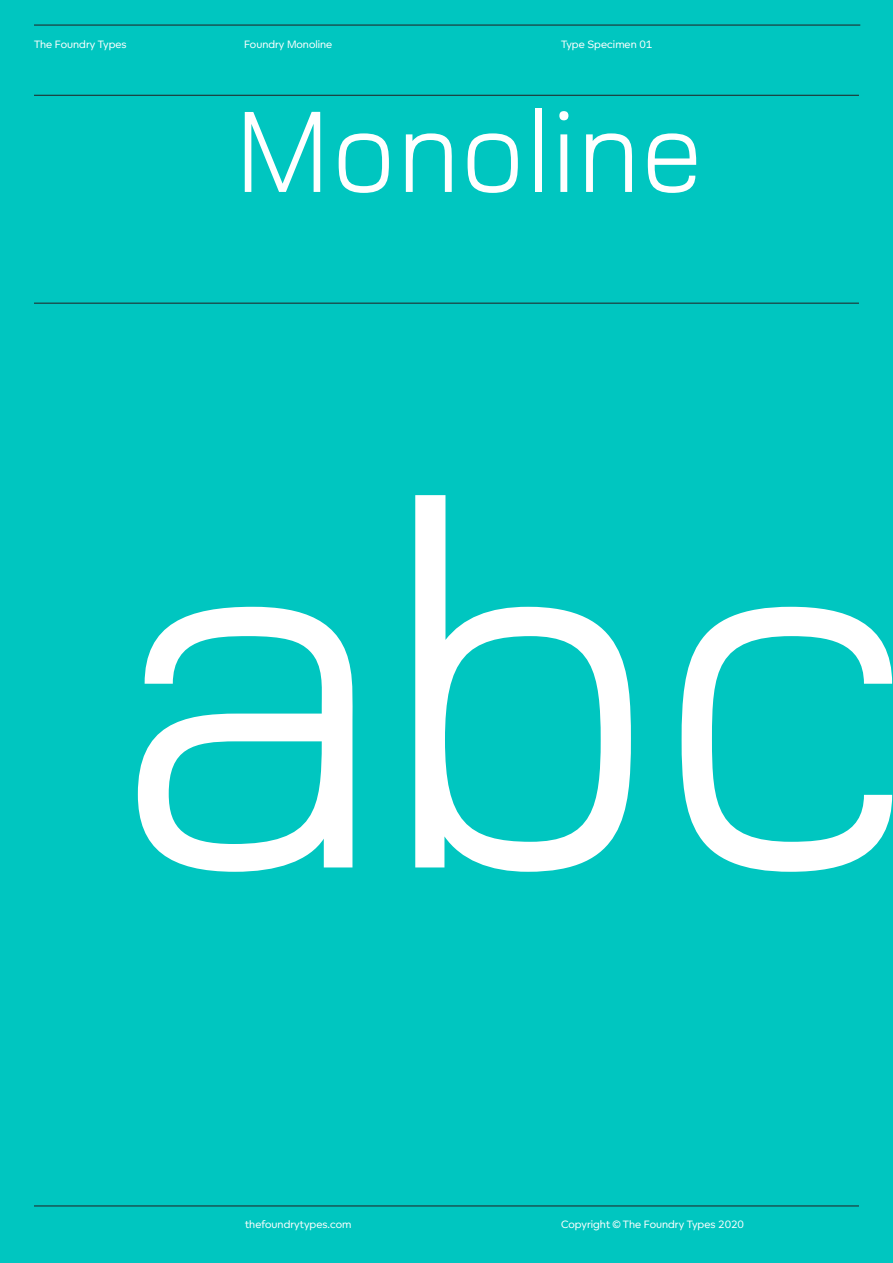
<style>
.page{position:relative;width:893px;height:1263px;background:#00c6c0}
.page>*{position:absolute;margin:0;border:0;box-sizing:border-box;transform-origin:0 0}
.t1{font:534.15px "Foundry Monoline OT2";color:#fff}
.t2{font:119.85px "Foundry Monoline OT2";color:#fff}
.t3{font:10.5px "FOUNWBRG";color:#fff}
</style>
<div class="page">
<hr style="left:34px;top:25px;width:826px;height:1px;background:#231f20">
<hr style="left:34px;top:1206px;width:825px;height:1px;background:#231f20">
<hr style="left:34px;top:303px;width:825px;height:1px;background:#231f20">
<hr style="left:34px;top:95px;width:825px;height:1px;background:#231f20">
<p class="t3" style="left:34px;top:38px;width:94px">The Foundry Types</p>
<p class="t3" style="left:244px;top:38px;width:90px">Foundry Monoline</p>
<p class="t3" style="left:561px;top:37px;width:93px">Type Specimen 01</p>
<h2 class="t2" style="left:234px;top:69px;width:471px">Monoline</h2>
<h1 class="t1" style="left:111px;top:319px;width:812px">abc</h1>
<p class="t3" style="left:245px;top:1218px;width:108px">thefoundrytypes.com</p>
<p class="t3" style="left:561px;top:1218px;width:185px">Copyright © The Foundry Types 2020</p>
</div>
